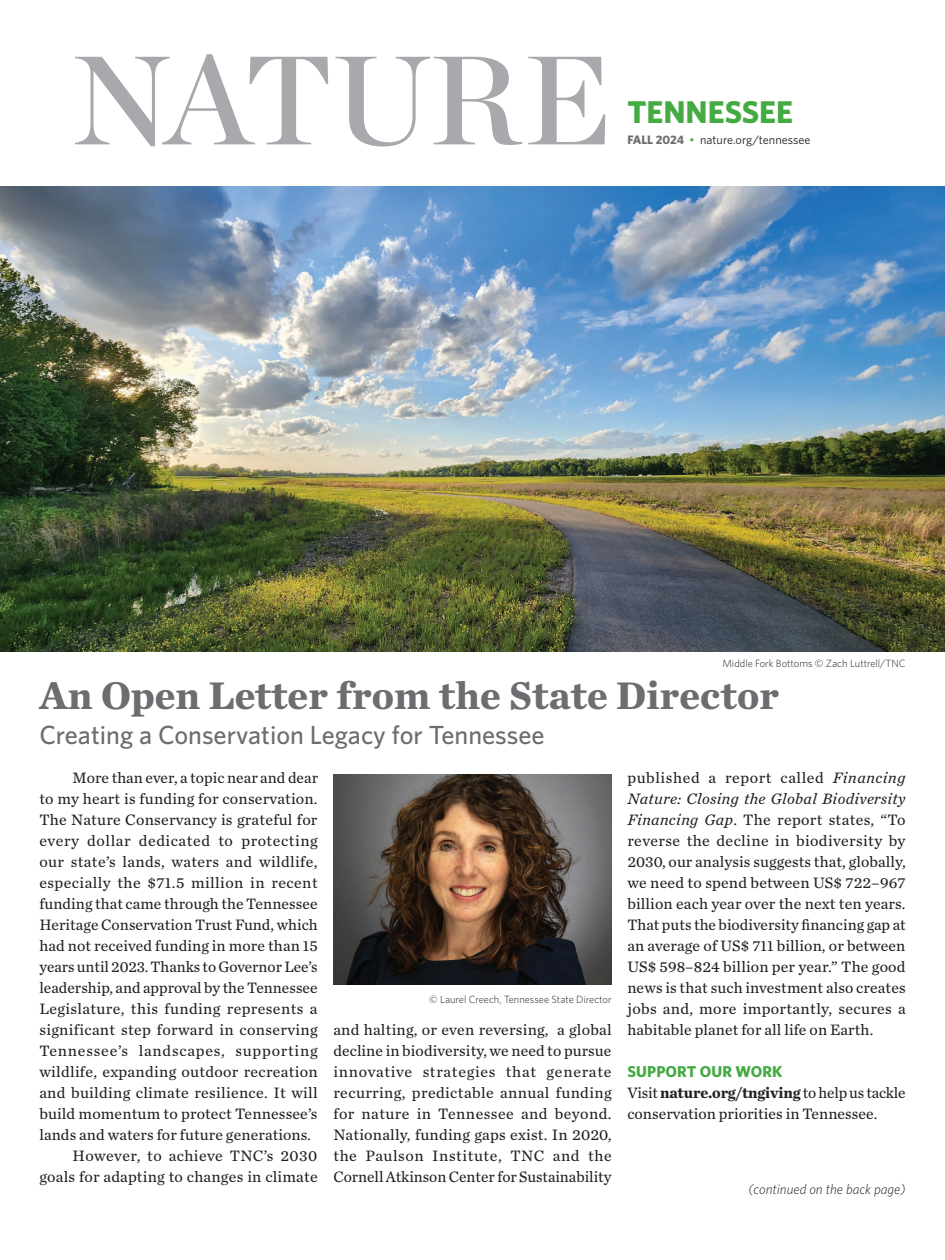
<style>
.page{position:relative;width:945px;height:1260px;background:#fff}
.page>*{position:absolute;margin:0;border:0;box-sizing:border-box;transform-origin:0 0}
.Headline{font:700 40.25px "Chronicle Text G2";color:#6c6d70}
.t1{font:700 31.5px "Whitney";color:#44aa42}
.Dek_-_Subhead{font:500 26.25px "Whitney";color:#6c6d70}
.Base_Serif_Paragraph_Style{font:15.75px/21px "Chronicle Text G2";letter-spacing:.005em;color:#231f20;text-align:justify}
.Base_Serif_Paragraph_Style-2{font:700 15.75px "Whitney";letter-spacing:.005em;color:#44aa42}
.Base_Sans_Paragraph_Style{font:italic 300 14px "Whitney";color:#231f20}
.t2{font:12.25px "Whitney";color:#231f20}
.Photo_Caption{font:300 10.5px "Whitney";color:#231f20}
.s1{font-weight:700;color:#6c6d70}
.s2{color:#44aa42}
.s3{font-style:italic}
.s4{font-weight:700}
</style>
<div class="page">
<svg style="left:75px;top:54px;width:530px;height:93px"></svg>
<img style="left:0;top:186px;width:945px;height:465px">
<img style="left:333px;top:774px;width:279px;height:210px">
<p class="t1" style="left:627px;top:91px;width:167px">TENNESSEE</p>
<p class="t2" style="left:627px;top:132px;width:185px"><span class="s1">FALL 2024</span> <span class="s2">•</span> nature.org/tennessee</p>
<p class="Photo_Caption" style="left:722px;top:656px;width:185px">Middle Fork Bottoms © Zach Luttrell/TNC</p>
<p class="Headline" style="left:39px;top:663px;width:741px">An Open Letter from the State Director</p>
<p class="Dek_-_Subhead" style="left:39px;top:717px;width:507px">Creating a Conservation Legacy for Tennessee</p>
<p class="Base_Serif_Paragraph_Style" style="left:39px;top:767px;width:280px;text-indent:33px">More than ever, a topic near and dear to my heart is funding for conservation.<br>The Nature Conservancy is grateful for every dollar dedicated to protecting our state’s lands, waters and wildlife, especially the $71.5 million in recent funding that came through the Tennessee Heritage Conservation Trust Fund, which had not received funding in more than 15 years until 2023. Thanks to Governor Lee’s leadership, and approval by the Tennessee Legislature, this funding represents a significant step forward in conserving Tennessee’s landscapes, supporting wildlife, expanding outdoor recreation and building climate resilience. It will build momentum to protect Tennessee’s lands and waters for future generations.</p>
<p class="Base_Serif_Paragraph_Style" style="left:39px;top:1145px;width:280px;text-align:right">However, to achieve TNC’s 2030 goals for adapting to changes in climate</p>
<p class="Base_Serif_Paragraph_Style" style="left:627px;top:767px;width:280px">published a report called <span class="s3">Financing Nature: Closing the Global Biodiversity Financing Gap</span>. The report states, “To reverse the decline in biodiversity by 2030, our analysis suggests that, globally, we need to spend between US$ 722–967 billion each year over the next ten years.<br>That puts the biodiversity financing gap at an average of US$ 711 billion, or between US$ 598–824 billion per year.” The good news is that such investment also creates jobs and, more importantly, secures a habitable planet for all life on Earth.</p>
<p class="Base_Serif_Paragraph_Style-2" style="left:627px;top:1061px;width:157px">SUPPORT OUR WORK</p>
<p class="Base_Serif_Paragraph_Style" style="left:627px;top:1082px;width:280px">Visit <span class="s4">nature.org/tngiving</span> to help us tackle</p>
<p class="Base_Serif_Paragraph_Style" style="left:627px;top:1103px;width:252px">conservation priorities in Tennessee.</p>
<p class="Photo_Caption" style="left:429px;top:992px;width:184px">© Laurel Creech, Tennessee State Director</p>
<p class="Base_Serif_Paragraph_Style" style="left:333px;top:1019px;width:280px">and halting, or even reversing, a global decline in biodiversity, we need to pursue innovative strategies that generate recurring, predictable annual funding for nature in Tennessee and beyond.<br>Nationally, funding gaps exist. In 2020, the Paulson Institute, TNC and the Cornell Atkinson Center for Sustainability</p>
<p class="Base_Sans_Paragraph_Style" style="left:748px;top:1180px;width:159px">(continued on the back page)</p>
</div>
